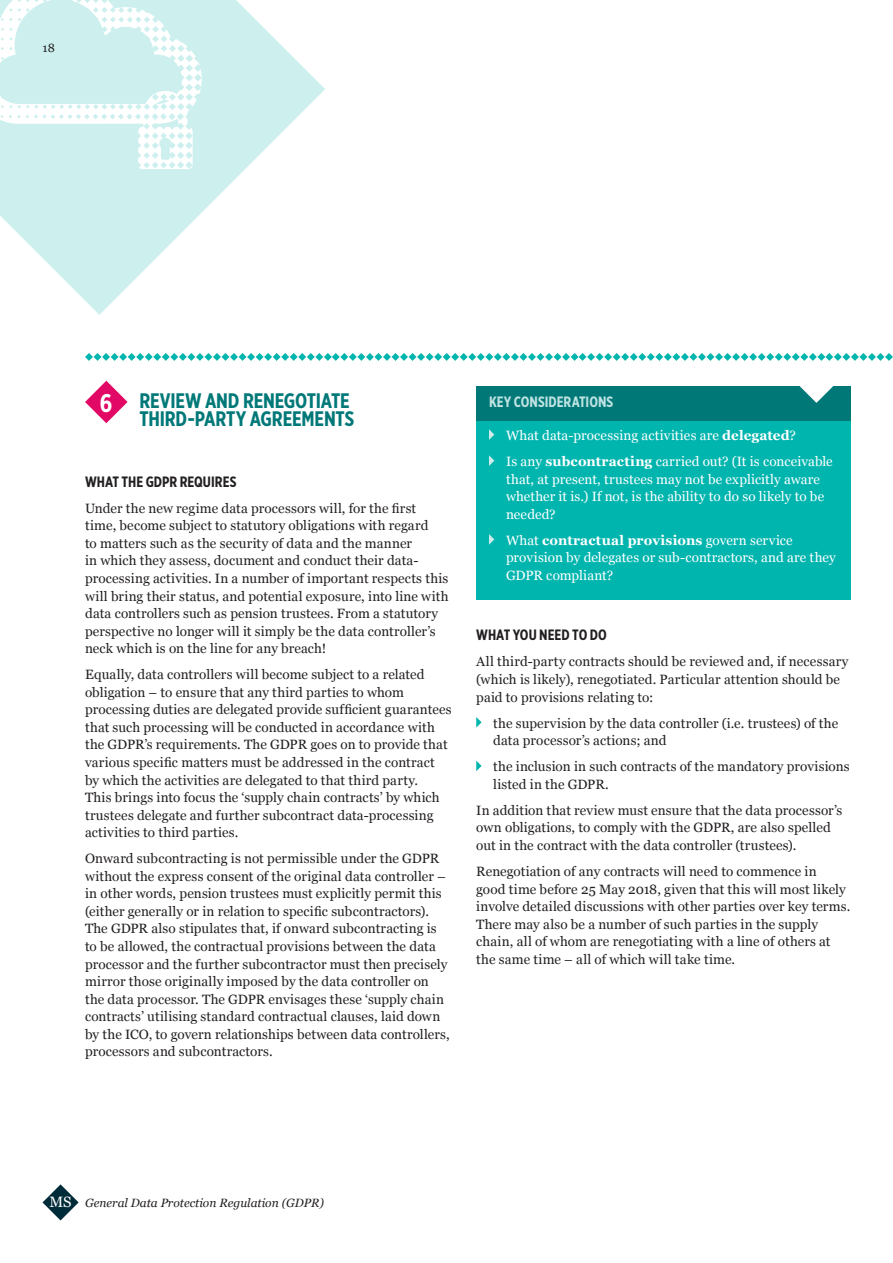
<style>
.page{position:relative;width:893px;height:1263px;background:#fff}
.page>*{position:absolute;margin:0;border:0;box-sizing:border-box;transform-origin:0 0}
.t1{font:700 21px/17.9px "Gotham X Narrow";letter-spacing:-.005em;color:#007878;text-align:right}
.t2{font:700 15px "Gotham X Narrow";color:#231f20}
.t3{font:700 15px "Gotham X Narrow";color:#bee3e2}
.t4{font:13.5px/17.5px "Georgia";letter-spacing:.01em;color:#231f20}
.t5{font:13.5px/17.5px "Georgia";letter-spacing:.01em;color:#fff}
.t6{font:italic 12px "Georgia";color:#231f20}
.t7{font:12px "Georgia";color:#231f20}
.s1{font-size:25.5px;color:#fff}
.s2{font-weight:700}
.s3{font-style:normal;font-size:15px;color:#fff}
</style>
<div class="page">
<div style="left:476px;top:387px;width:374px;height:213px;background:#00b5ae"></div>
<div style="left:476px;top:387px;width:374px;height:34px;background:#007878"></div>
<svg style="left:798px;top:386px;width:36px;height:17px"></svg>
<svg style="left:85px;top:353px;width:808px;height:8px"></svg>
<svg style="left:85px;top:381px;width:43px;height:42px"></svg>
<svg style="left:489px;top:429px;width:5px;height:11px"></svg>
<svg style="left:489px;top:455px;width:5px;height:11px"></svg>
<svg style="left:489px;top:534px;width:5px;height:11px"></svg>
<svg style="left:476px;top:717px;width:6px;height:11px"></svg>
<svg style="left:476px;top:761px;width:6px;height:10px"></svg>
<svg style="left:0;top:0;width:325px;height:315px"></svg>
<svg style="left:0;top:0;width:202px;height:207px"></svg>
<svg style="left:43px;top:1184px;width:36px;height:36px"></svg>
<p class="t7" style="left:43px;top:41px;width:14px">18</p>
<h1 class="t1" style="left:100px;top:392px;width:256px"><span class="s1">6</span> REVIEW AND RENEGOTIATE<br>THIRD-PARTY AGREEMENTS</h1>
<p class="t2" style="left:85px;top:472px;width:153px">WHAT THE GDPR REQUIRES</p>
<p class="t4" style="left:85px;top:499px;width:365px">Under the new regime data processors will, for the first time, become subject to statutory obligations with regard<br>to matters such as the security of data and the manner<br>in which they assess, document and conduct their data&shy;processing activities. In a number of important respects this will bring their status, and potential exposure, into line with data controllers such as pension trustees. From a statutory perspective no longer will it simply be the data controller’s neck which is on the line for any breach!</p>
<p class="t4" style="left:85px;top:666px;width:368px">Equally, data controllers will become subject to a related obligation – to ensure that any third parties to whom processing duties are delegated provide sufficient guarantees that such processing will be conducted in accordance with the GDPR’s requirements. The GDPR goes on to provide that various specific matters must be addressed in the contract by which the activities are delegated to that third party.<br>This brings into focus the ‘supply chain contracts’ by which trustees delegate and further subcontract data-processing activities to third parties.</p>
<p class="t4" style="left:85px;top:850px;width:366px">Onward subcontracting is not permissible under the GDPR without the express consent of the original data controller – in other words, pension trustees must explicitly permit this (either generally or in relation to specific subcontractors).<br>The GDPR also stipulates that, if onward subcontracting is to be allowed, the contractual provisions between the data processor and the further subcontractor must then precisely mirror those originally imposed by the data controller on the data processor. The GDPR envisages these ‘supply chain contracts’ utilising standard contractual clauses, laid down by the ICO, to govern relationships between data controllers, processors and subcontractors.</p>
<p class="t3" style="left:489px;top:393px;width:126px">KEY CONSIDERATIONS</p>
<p class="t5" style="left:506px;top:422px;width:328px;line-height:26.1px">What data-processing activities are <span class="s2">delegated</span>?<br>Is any <span class="s2">subcontracting</span> carried out? (It is conceivable</p>
<p class="t5" style="left:506px;top:470px;width:320px">that, at present, trustees may not be explicitly aware whether it is.) If not, is the ability to do so likely to be needed?</p>
<p class="t5" style="left:506px;top:531px;width:331px">What <span class="s2">contractual provisions</span> govern service provision by delegates or sub-contractors, and are they<br>GDPR compliant?</p>
<p class="t2" style="left:476px;top:626px;width:132px">WHAT YOU NEED TO DO</p>
<p class="t4" style="left:476px;top:653px;width:374px">All third-party contracts should be reviewed and, if necessary (which is likely), renegotiated. Particular attention should be paid to provisions relating to:</p>
<p class="t4" style="left:493px;top:714px;width:346px">the supervision by the data controller (i.e. trustees) of the data processor’s actions; and</p>
<p class="t4" style="left:493px;top:758px;width:358px">the inclusion in such contracts of the mandatory provisions listed in the GDPR.</p>
<p class="t4" style="left:476px;top:801px;width:368px">In addition that review must ensure that the data processor’s own obligations, to comply with the GDPR, are also spelled out in the contract with the data controller (trustees).</p>
<p class="t4" style="left:476px;top:862px;width:376px">Renegotiation of any contracts will need to commence in<br>good time before 25 May 2018, given that this will most likely involve detailed discussions with other parties over key terms.<br>There may also be a number of such parties in the supply chain, all of whom are renegotiating with a line of others at the same time – all of which will take time.</p>
<p class="t6" style="left:49px;top:1196px;width:276px"><span class="s3">MS</span> General Data Protection Regulation (GDPR)</p>
</div>
